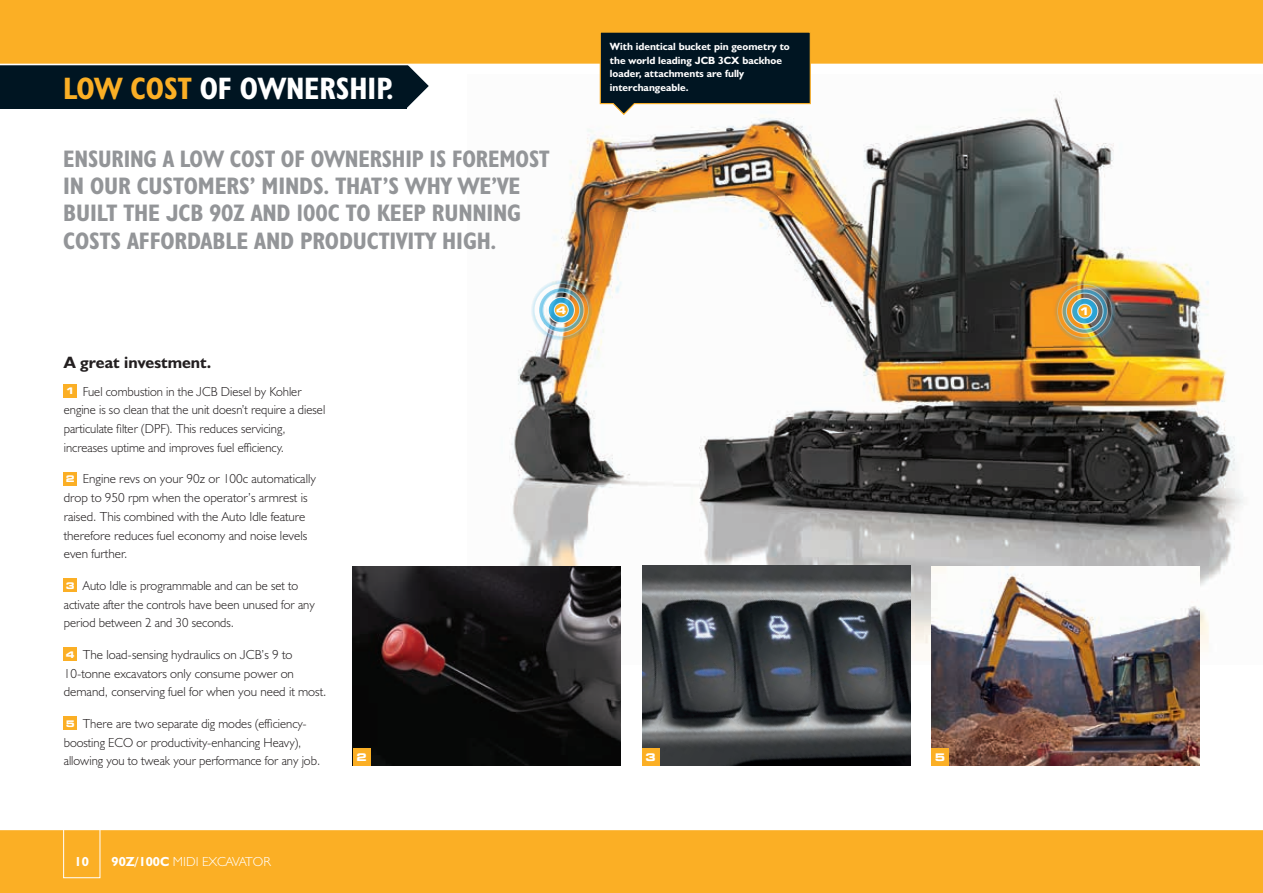
<style>
.page{position:relative;width:1263px;height:893px;background:#fff}
.page>*{position:absolute;margin:0;border:0;box-sizing:border-box;transform-origin:0 0}
.t1{font:31.2px "JCB Bold Condensed";color:#fff}
.t2{font:24px/27.2px "JCB Bold Condensed";letter-spacing:-.005em;color:#939598}
.t3{font:16.5px "JCB Bold";color:#231f20}
.t4{font:13.2px/18.8px "JCB Light";color:#231f20}
.t5{font:13.2px "JCB Light";color:#fff}
.t6{font:13.2px "JCB Bold";color:#fff}
.t7{font:10.5px/13.5px "JCB Bold";color:#fff}
.t8{font:700 expanded 10.5px "Square 721 BT";color:#fff}
.s1{color:#fbaf25}
.s2{font-family:"Square 721 BT";font-weight:700;font-stretch:expanded;font-size:9.15px;color:#fff}
.s3{font-family:"JCB Bold"}
</style>
<div class="page">
<div style="left:0;top:829px;width:1263px;height:64px;background:#fbaf25"></div>
<hr style="left:0;top:829px;width:1263px;height:1px;background:#fff">
<img style="left:468px;top:91px;width:776px;height:574px">
<svg style="left:406px;top:65px;width:23px;height:44px"></svg>
<div style="left:0;top:52px;width:406px;height:57px;background:#001522"></div>
<div style="left:64px;top:384px;width:13px;height:13px;background:#fbaf25"></div>
<div style="left:64px;top:472px;width:13px;height:13px;background:#fbaf25"></div>
<div style="left:64px;top:579px;width:13px;height:13px;background:#fbaf25"></div>
<div style="left:64px;top:648px;width:13px;height:13px;background:#fbaf25"></div>
<div style="left:64px;top:717px;width:13px;height:13px;background:#fbaf25"></div>
<div style="left:0;top:0;width:1263px;height:64px;background:#fbaf25"></div>
<hr style="left:0;top:64px;width:1263px;height:1px;background:#fff">
<div style="left:63px;top:829px;width:37px;height:49px;border:1px solid #fff"></div>
<img style="left:931px;top:567px;width:268px;height:198px">
<img style="left:353px;top:567px;width:268px;height:198px">
<div style="left:931px;top:748px;width:17px;height:17px;background:#fbaf25"></div>
<div style="left:353px;top:748px;width:17px;height:17px;background:#fbaf25"></div>
<img style="left:642px;top:566px;width:268px;height:199px">
<div style="left:642px;top:748px;width:17px;height:17px;background:#fbaf25"></div>
<svg style="left:599px;top:32px;width:212px;height:84px;background:#2b3a40"></svg>
<img style="left:1052px;top:280px;width:65px;height:63px">
<img style="left:529px;top:278px;width:64px;height:64px">
<h1 class="t1" style="left:63px;top:69px;width:332px"><span class="s1">LOW COST</span> OF OWNERSHIP.</h1>
<h2 class="t2" style="left:63px;top:145px;width:488px">ENSURING A LOW COST OF OWNERSHIP IS FOREMOST IN OUR CUSTOMERS’ MINDS. THAT’S WHY WE’VE BUILT THE JCB 90Z AND 100C TO KEEP RUNNING COSTS AFFORDABLE AND PRODUCTIVITY HIGH.</h2>
<p class="t7" style="left:610px;top:40px;width:181px">With identical bucket pin geometry to the world leading JCB 3CX backhoe loader, attachments are fully interchangeable.</p>
<p class="t3" style="left:64px;top:352px;width:149px">A great investment.</p>
<p class="t4" style="left:64px;top:381px;width:263px"><span class="s2">1</span> Fuel combustion in the JCB Diesel by Kohler engine is so clean that the unit doesn’t require a diesel particulate filter (DPF). This reduces servicing, increases uptime and improves fuel efficiency.</p>
<p class="t4" style="left:64px;top:469px;width:254px"><span class="s2">2</span> Engine revs on your 90z or 100c automatically drop to 950 rpm when the operator’s armrest is raised. This combined with the Auto Idle feature therefore reduces fuel economy and noise levels even further.</p>
<p class="t4" style="left:64px;top:576px;width:253px"><span class="s2">3</span> Auto Idle is programmable and can be set to activate after the controls have been unused for any period between 2 and 30 seconds.</p>
<p class="t4" style="left:64px;top:645px;width:264px"><span class="s2">4</span> The load-sensing hydraulics on JCB’s 9 to<br>10-tonne excavators only consume power on demand, conserving fuel for when you need it most.</p>
<p class="t4" style="left:64px;top:714px;width:258px"><span class="s2">5</span> There are two separate dig modes (efficiency&shy;boosting ECO or productivity-enhancing Heavy), allowing you to tweak your performance for any job.</p>
<p class="t8" style="left:556px;top:304px;width:12px">4</p>
<p class="t8" style="left:1080px;top:305px;width:12px">1</p>
<p class="t8" style="left:356px;top:751px;width:12px">2</p>
<p class="t8" style="left:645px;top:751px;width:12px">3</p>
<p class="t8" style="left:935px;top:751px;width:12px">5</p>
<p class="t6" style="left:75px;top:853px;width:16px">10</p>
<p class="t5" style="left:112px;top:853px;width:161px"><span class="s3">90Z/100C</span> MIDI EXCAVATOR</p>
</div>
